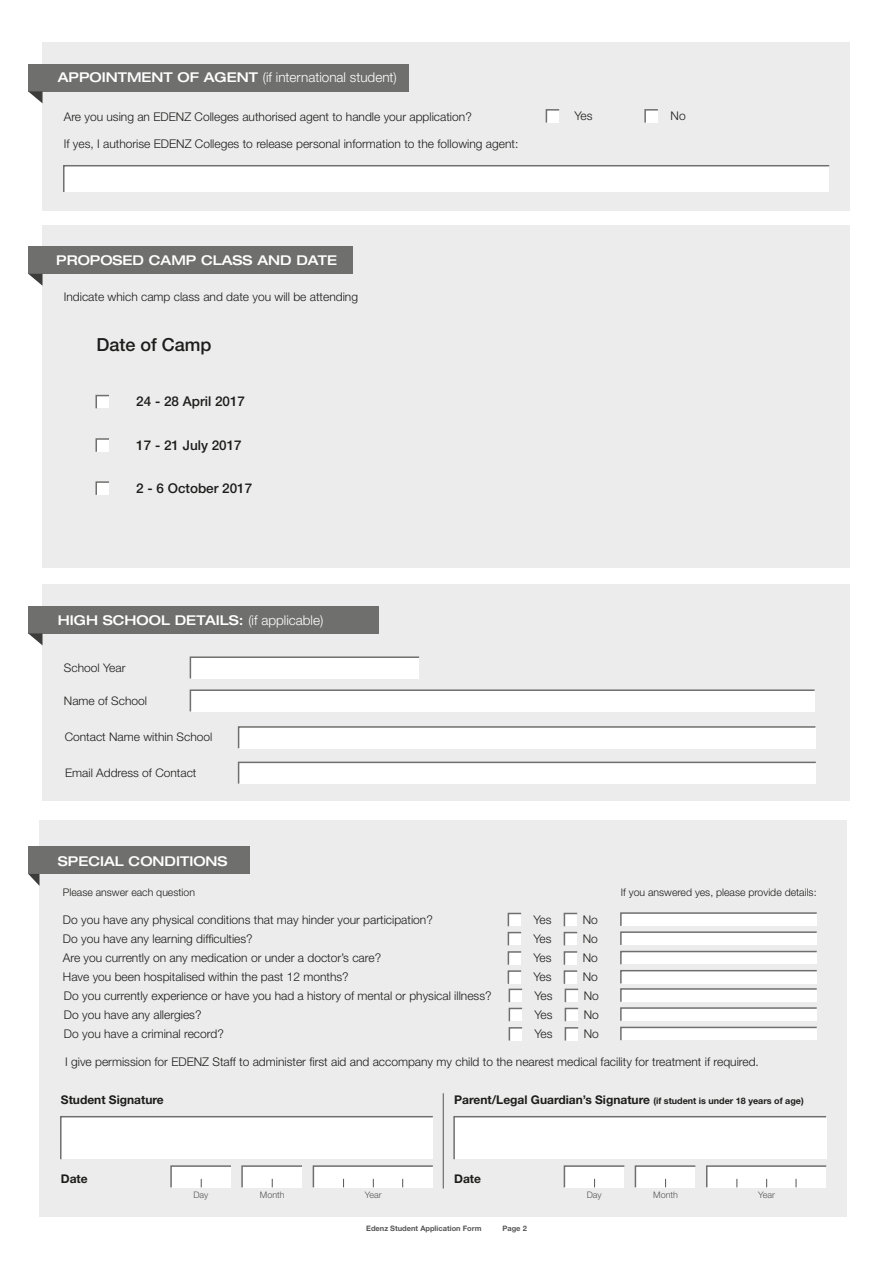
<style>
.page{position:relative;width:893px;height:1263px;background:#fff}
.page>*{position:absolute;margin:0;border:0;box-sizing:border-box;transform-origin:0 0}
.t1{font:500 18px "Helvetica Neue LT Pro";color:#1c1c1b}
.t2{font:500 expanded 13.5px "Helvetica Neue LT Pro";color:#fff}
.t3{font:300 13.5px "Helvetica Neue LT Pro";color:#fff}
.t4{font:500 13.5px "Helvetica Neue LT Pro";color:#1c1c1b}
.t5{font:300 12px "Helvetica Neue LT Pro";color:#1c1c1b}
.t6{font:700 12px "Helvetica Neue LT Pro";color:#1c1c1b}
.t7{font:300 11.85px "Helvetica Neue LT Pro";color:#1c1c1b}
.t8{font:300 10.5px "Helvetica Neue LT Pro";color:#1c1c1b}
.t9{font:300 9px "Helvetica Neue LT Pro";color:#575656}
.t10{font:700 7.5px "Helvetica Neue LT Pro";color:#575656}
.s1{font-weight:500;font-stretch:expanded}
.s2{font-weight:300;font-stretch:normal}
.s3{font-size:9px}
</style>
<div class="page">
<div style="left:43px;top:43px;width:807px;height:168px;background:#ececec"></div>
<div style="left:28px;top:64px;width:380px;height:27px;background:#6f6f6e"></div>
<svg style="left:28px;top:91px;width:15px;height:12px"></svg>
<svg style="left:545px;top:109px;width:15px;height:14px"></svg>
<svg style="left:644px;top:109px;width:14px;height:14px"></svg>
<svg style="left:63px;top:165px;width:767px;height:27px;background:#f6f6f6"></svg>
<div style="left:43px;top:225px;width:807px;height:343px;background:#ececec"></div>
<div style="left:28px;top:246px;width:325px;height:28px;background:#6f6f6e"></div>
<svg style="left:28px;top:274px;width:15px;height:12px"></svg>
<svg style="left:95px;top:394px;width:14px;height:15px"></svg>
<svg style="left:95px;top:438px;width:14px;height:14px"></svg>
<svg style="left:95px;top:481px;width:14px;height:14px"></svg>
<div style="left:43px;top:584px;width:807px;height:217px;background:#ececec"></div>
<svg style="left:189px;top:656px;width:231px;height:23px;background:#f4f4f4"></svg>
<div style="left:28px;top:606px;width:350px;height:27px;background:#6f6f6e"></div>
<svg style="left:28px;top:633px;width:15px;height:12px"></svg>
<svg style="left:189px;top:689px;width:626px;height:23px;background:#f4f4f4"></svg>
<svg style="left:237px;top:726px;width:579px;height:23px;background:#f5f5f5"></svg>
<svg style="left:237px;top:761px;width:579px;height:23px;background:#f4f4f4"></svg>
<div style="left:40px;top:820px;width:807px;height:397px;background:#ececec"></div>
<div style="left:28px;top:846px;width:222px;height:28px;background:#6f6f6e"></div>
<svg style="left:28px;top:874px;width:12px;height:12px"></svg>
<svg style="left:507px;top:912px;width:16px;height:129px"></svg>
<svg style="left:563px;top:912px;width:16px;height:129px"></svg>
<svg style="left:620px;top:912px;width:197px;height:129px"></svg>
<svg style="left:60px;top:1116px;width:373px;height:72px"></svg>
<svg style="left:453px;top:1116px;width:374px;height:72px"></svg>
<hr style="left:443px;top:1093px;width:1px;height:95px;background:#575656">
<p class="t3" style="left:58px;top:69px;width:340px"><span class="s1">APPOINTMENT OF AGENT</span> (if international student)</p>
<p class="t5" style="left:64px;top:110px;width:409px">Are you using an EDENZ Colleges authorised agent to handle your application?</p>
<p class="t5" style="left:574px;top:108px;width:20px">Yes</p>
<p class="t5" style="left:671px;top:108px;width:17px">No</p>
<p class="t5" style="left:64px;top:137px;width:456px">If yes, I authorise EDENZ Colleges to release personal information to the following agent:</p>
<p class="t2" style="left:56px;top:252px;width:283px">PROPOSED CAMP CLASS AND DATE</p>
<p class="t5" style="left:64px;top:289px;width:296px">Indicate which camp class and date you will be attending</p>
<h1 class="t1" style="left:96px;top:334px;width:117px">Date of Camp</h1>
<p class="t4" style="left:136px;top:393px;width:110px">24 - 28 April 2017</p>
<p class="t4" style="left:136px;top:437px;width:107px">17 - 21 July 2017</p>
<p class="t4" style="left:136px;top:480px;width:118px">2 - 6 October 2017</p>
<p class="t2" style="left:58px;top:611px;width:267px">HIGH SCHOOL DETAILS: <span class="s2">(if applicable)</span></p>
<p class="t7" style="left:64px;top:660px;width:63px">School Year</p>
<p class="t7" style="left:64px;top:693px;width:85px">Name of School</p>
<p class="t7" style="left:65px;top:730px;width:149px">Contact Name within School</p>
<p class="t7" style="left:65px;top:765px;width:133px">Email Address of Contact</p>
<p class="t2" style="left:58px;top:852px;width:171px">SPECIAL CONDITIONS</p>
<p class="t8" style="left:63px;top:886px;width:134px">Please answer each question</p>
<p class="t5" style="left:63px;top:912px;width:371px">Do you have any physical conditions that may hinder your participation?</p>
<p class="t5" style="left:533px;top:912px;width:20px">Yes</p>
<p class="t5" style="left:583px;top:912px;width:17px">No</p>
<p class="t5" style="left:63px;top:931px;width:191px">Do you have any learning difficulties?</p>
<p class="t5" style="left:533px;top:931px;width:20px">Yes</p>
<p class="t5" style="left:583px;top:931px;width:17px">No</p>
<p class="t5" style="left:63px;top:950px;width:320px">Are you currently on any medication or under a doctor’s care?</p>
<p class="t5" style="left:533px;top:950px;width:20px">Yes</p>
<p class="t5" style="left:583px;top:950px;width:17px">No</p>
<p class="t5" style="left:63px;top:970px;width:287px">Have you been hospitalised within the past 12 months?</p>
<p class="t5" style="left:533px;top:970px;width:20px">Yes</p>
<p class="t5" style="left:583px;top:970px;width:17px">No</p>
<p class="t5" style="left:64px;top:988px;width:429px">Do you currently experience or have you had a history of mental or physical illness?</p>
<p class="t5" style="left:534px;top:988px;width:20px">Yes</p>
<p class="t5" style="left:584px;top:988px;width:17px">No</p>
<p class="t5" style="left:64px;top:1007px;width:139px">Do you have any allergies?</p>
<p class="t5" style="left:534px;top:1007px;width:20px">Yes</p>
<p class="t5" style="left:584px;top:1007px;width:17px">No</p>
<p class="t5" style="left:64px;top:1026px;width:161px">Do you have a criminal record?</p>
<p class="t5" style="left:534px;top:1026px;width:20px">Yes</p>
<p class="t5" style="left:584px;top:1026px;width:17px">No</p>
<p class="t8" style="left:621px;top:886px;width:197px">If you answered yes, please provide details:</p>
<p class="t5" style="left:65px;top:1055px;width:695px">I give permission for EDENZ Staff to administer first aid and accompany my child to the nearest medical facility for treatment if required.</p>
<p class="t6" style="left:61px;top:1092px;width:104px">Student Signature</p>
<p class="t6" style="left:454px;top:1092px;width:351px">Parent/Legal Guardian’s Signature <span class="s3">(if student is under 18 years of age)</span></p>
<p class="t6" style="left:61px;top:1171px;width:28px">Date</p>
<p class="t9" style="left:193px;top:1189px;width:17px">Day</p>
<p class="t9" style="left:260px;top:1189px;width:26px">Month</p>
<p class="t9" style="left:365px;top:1189px;width:18px">Year</p>
<p class="t6" style="left:454px;top:1171px;width:28px">Date</p>
<p class="t10" style="left:366px;top:1224px;width:117px">Edenz Student Application Form</p>
<p class="t10" style="left:502px;top:1224px;width:26px">Page 2</p>
<p class="t9" style="left:587px;top:1189px;width:17px">Day</p>
<p class="t9" style="left:653px;top:1189px;width:26px">Month</p>
<p class="t9" style="left:758px;top:1189px;width:18px">Year</p>
</div>
